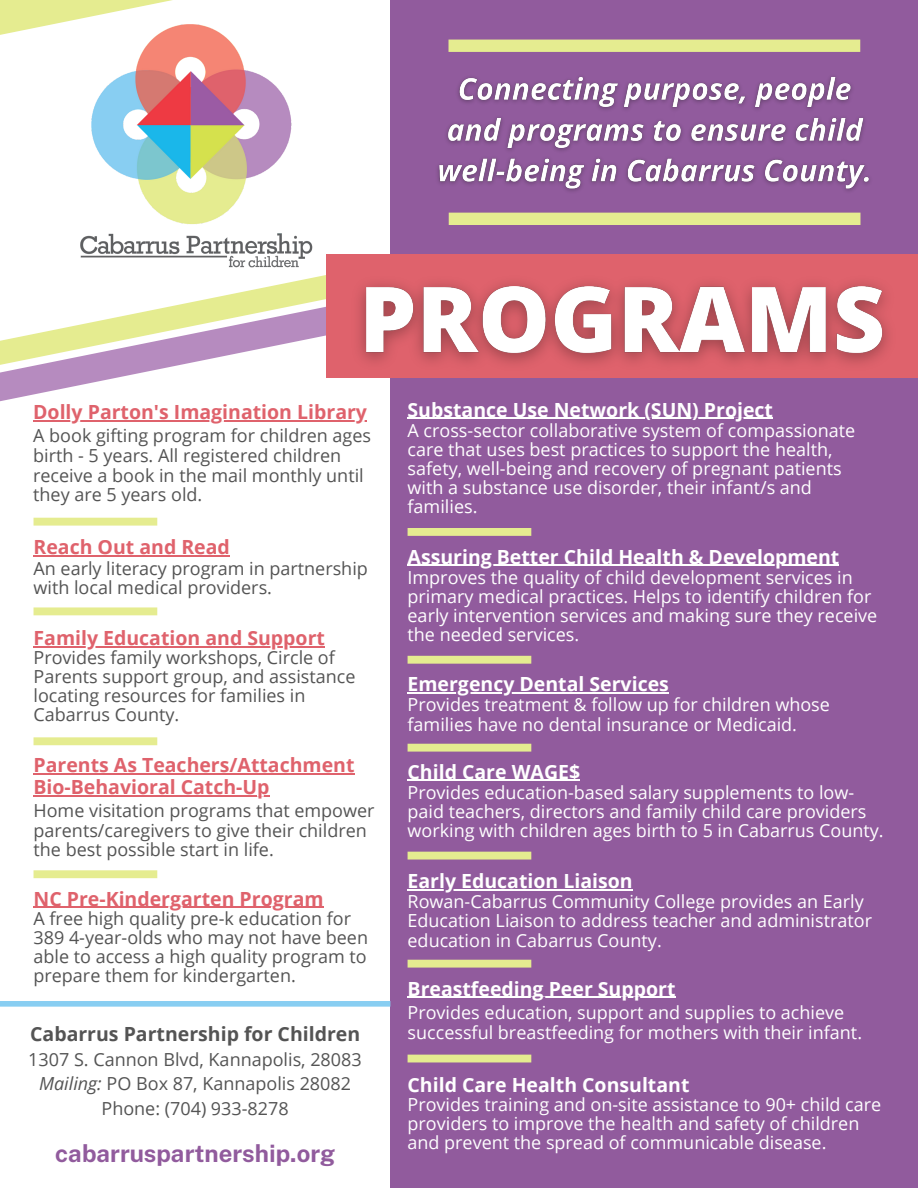
<style>
.page{position:relative;width:918px;height:1188px;background:#fff}
.page>*{position:absolute;margin:0;border:0;box-sizing:border-box;transform-origin:0 0}
.t1{font:700 24px "Public Sans";color:#915b9d}
.t2{font:700 19.5px "Open Sans";color:#fff}
.t3{font:700 19.5px/21.3px "Open Sans";color:#df626c}
.t4{font:700 19.5px "Open Sans";color:#545454}
.t5{font:18px/19.2px "Open Sans";color:#fff}
.t6{font:18px/19.2px "Open Sans";color:#545454}
.s1{font-style:italic}
</style>
<div class="page">
<svg style="left:0;top:257px;width:327px;height:145px"></svg>
<div style="left:390px;top:0;width:528px;height:1188px;background:#915b9d"></div>
<img style="left:67px;top:152px;width:256px;height:124px">
<img style="left:438px;top:76px;width:432px;height:115px">
<div style="left:327px;top:255px;width:591px;height:123px;background:#df626c"></div>
<img style="left:337px;top:254px;width:571px;height:110px">
<div style="left:449px;top:40px;width:411px;height:12px;background:#e5ec90"></div>
<div style="left:449px;top:213px;width:411px;height:12px;background:#e5ec90"></div>
<svg style="left:0;top:0;width:292px;height:152px"></svg>
<hr style="left:408px;top:997px;width:190px;height:1px;background:#fff">
<hr style="left:609px;top:997px;width:67px;height:1px;background:#fff">
<hr style="left:408px;top:692px;width:261px;height:1px;background:#fff">
<hr style="left:33px;top:420px;width:334px;height:2px;background:#df626c">
<hr style="left:34px;top:556px;width:196px;height:1px;background:#df626c">
<hr style="left:408px;top:565px;width:431px;height:1px;background:#fff">
<hr style="left:34px;top:773px;width:321px;height:2px;background:#df626c">
<hr style="left:34px;top:795px;width:236px;height:1px;background:#df626c">
<hr style="left:408px;top:418px;width:365px;height:1px;background:#fff">
<div style="left:34px;top:518px;width:123px;height:8px;background:#e5ec90"></div>
<div style="left:34px;top:607px;width:123px;height:8px;background:#e5ec90"></div>
<div style="left:34px;top:737px;width:123px;height:8px;background:#e5ec90"></div>
<div style="left:34px;top:870px;width:123px;height:8px;background:#e5ec90"></div>
<div style="left:408px;top:528px;width:123px;height:8px;background:#e5ec90"></div>
<div style="left:408px;top:656px;width:123px;height:8px;background:#e5ec90"></div>
<hr style="left:408px;top:780px;width:172px;height:1px;background:#fff">
<div style="left:408px;top:744px;width:123px;height:8px;background:#e5ec90"></div>
<hr style="left:34px;top:907px;width:290px;height:1px;background:#df626c">
<hr style="left:408px;top:889px;width:225px;height:1px;background:#fff">
<div style="left:408px;top:852px;width:123px;height:8px;background:#e5ec90"></div>
<hr style="left:34px;top:646px;width:291px;height:1px;background:#df626c">
<div style="left:408px;top:960px;width:123px;height:8px;background:#e5ec90"></div>
<div style="left:0;top:1001px;width:390px;height:6px;background:#88cef2"></div>
<div style="left:408px;top:1055px;width:123px;height:7px;background:#e5ec90"></div>
<p class="t3" style="left:33px;top:401px;width:335px">Dolly Parton's Imagination Library</p>
<p class="t6" style="left:33px;top:425px;width:339px;line-height:19.8px">A book gifting program for children ages birth - 5 years. All registered children receive a book in the mail monthly until they are 5 years old.</p>
<p class="t3" style="left:34px;top:536px;width:198px">Reach Out and Read</p>
<p class="t6" style="left:34px;top:558px;width:336px">An early literacy program in partnership with local medical providers.</p>
<p class="t3" style="left:34px;top:627px;width:293px">Family Education and Support</p>
<p class="t6" style="left:34px;top:647px;width:324px">Provides family workshops, Circle of<br>Parents support group, and assistance locating resources for families in<br>Cabarrus County.</p>
<p class="t3" style="left:34px;top:754px;width:322px">Parents As Teachers/Attachment<br>Bio-Behavioral Catch-Up</p>
<p class="t6" style="left:34px;top:800px;width:343px;line-height:19.8px">Home visitation programs that empower parents/caregivers to give their children the best possible start in life.</p>
<p class="t3" style="left:34px;top:888px;width:292px">NC Pre-Kindergarten Program</p>
<p class="t6" style="left:34px;top:908px;width:336px">A free high quality pre-k education for 389 4-year-olds who may not have been able to access a high quality program to prepare them for kindergarten.</p>
<p class="t4" style="left:30px;top:1020px;width:332px">Cabarrus Partnership for Children</p>
<p class="t6" style="left:28px;top:1049px;width:335px">1307 S. Cannon Blvd, Kannapolis, 28083</p>
<p class="t6" style="left:39px;top:1074px;width:314px"><span class="s1">Mailing:</span> PO Box 87, Kannapolis 28082</p>
<p class="t6" style="left:102px;top:1098px;width:189px">Phone: (704) 933-8278</p>
<p class="t1" style="left:55px;top:1139px;width:281px">cabarruspartnership.org</p>
<p class="t2" style="left:408px;top:396px;width:367px">Substance Use Network (SUN) Project</p>
<p class="t5" style="left:408px;top:420px;width:449px">A cross-sector collaborative system of compassionate care that uses best practices to support the health, safety, well-being and recovery of pregnant patients with a substance use disorder, their infant/s and families.</p>
<p class="t2" style="left:408px;top:543px;width:433px">Assuring Better Child Health &amp; Development</p>
<p class="t5" style="left:408px;top:567px;width:471px">Improves the quality of child development services in primary medical practices. Helps to identify children for early intervention services and making sure they receive the needed services.</p>
<p class="t2" style="left:408px;top:670px;width:263px">Emergency Dental Services</p>
<p class="t5" style="left:408px;top:695px;width:424px">Provides treatment &amp; follow up for children whose families have no dental insurance or Medicaid.</p>
<p class="t2" style="left:408px;top:758px;width:174px">Child Care WAGE$</p>
<p class="t5" style="left:408px;top:782px;width:478px">Provides education-based salary supplements to low&shy;paid teachers, directors and family child care providers working with children ages birth to 5 in Cabarrus County.</p>
<p class="t2" style="left:408px;top:867px;width:227px">Early Education Liaison</p>
<p class="t5" style="left:408px;top:892px;width:466px">Rowan-Cabarrus Community College provides an Early<br>Education Liaison to address teacher and administrator education in Cabarrus County.</p>
<p class="t2" style="left:408px;top:975px;width:269px">Breastfeeding Peer Support</p>
<p class="t5" style="left:408px;top:1002px;width:456px;line-height:19.8px">Provides education, support and supplies to achieve successful breastfeeding for mothers with their infant.</p>
<p class="t2" style="left:408px;top:1071px;width:283px">Child Care Health Consultant</p>
<p class="t5" style="left:408px;top:1094px;width:475px">Provides training and on-site assistance to 90+ child care providers to improve the health and safety of children and prevent the spread of communicable disease.</p>
</div>
